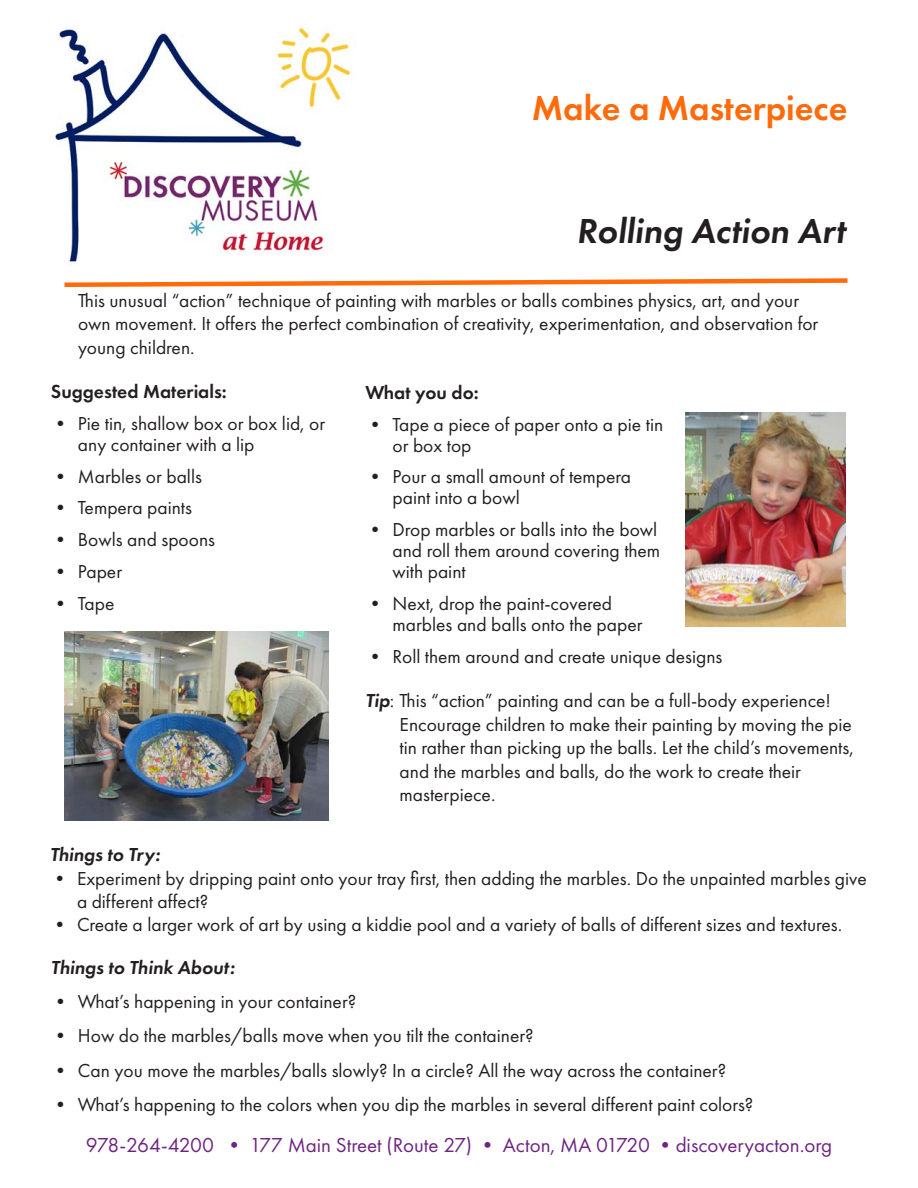
<style>
.page{position:relative;width:918px;height:1188px;background:#fff}
.page>*{position:absolute;margin:0;border:0;box-sizing:border-box;transform-origin:0 0}
.t1{font:600 36px "Futura PT";color:#ff6a0a}
.t2{font:italic 600 36px "Futura PT";color:#231f20}
.t3{font:21px "Futura PT";color:#6e2581}
.t4{font:19.5px/23.4px "Futura PT";color:#231f20}
.t5{font:italic 600 19.5px "Futura PT";color:#231f20}
.t6{font:600 19.5px "Futura PT";color:#231f20}
.s1{font-weight:600;font-style:italic}
</style>
<div class="page">
<img style="left:55px;top:25px;width:296px;height:240px">
<svg style="left:64px;top:278px;width:784px;height:9px"></svg>
<img style="left:64px;top:631px;width:265px;height:189px">
<img style="left:685px;top:413px;width:160px;height:213px">
<p class="t1" style="left:532px;top:86px;width:317px">Make a Masterpiece</p>
<p class="t2" style="left:577px;top:208px;width:271px">Rolling Action Art</p>
<p class="t4" style="left:78px;top:288px;width:742px">This unusual “action” technique of painting with marbles or balls combines physics, art, and your own movement. It offers the perfect combination of creativity, experimentation, and observation for young children.</p>
<p class="t6" style="left:51px;top:379px;width:177px">Suggested Materials:</p>
<p class="t4" style="left:78px;top:413px;width:249px;line-height:21px;text-indent:-27px">• Pie tin, shallow box or box lid, or any container with a lip</p>
<p class="t4" style="left:51px;top:464px;width:152px">• Marbles or balls</p>
<p class="t4" style="left:51px;top:496px;width:142px">• Tempera paints</p>
<p class="t4" style="left:51px;top:528px;width:166px">• Bowls and spoons</p>
<p class="t4" style="left:51px;top:560px;width:73px">• Paper</p>
<p class="t4" style="left:51px;top:591px;width:65px">• Tape</p>
<p class="t6" style="left:366px;top:380px;width:115px">What you do:</p>
<p class="t4" style="left:393px;top:414px;width:272px;line-height:21px;text-indent:-27px">• Tape a piece of paper onto a pie tin or box top</p>
<p class="t4" style="left:393px;top:466px;width:240px;line-height:21px;text-indent:-27px">• Pour a small amount of tempera paint into a bowl</p>
<p class="t4" style="left:393px;top:519px;width:269px;line-height:21px;text-indent:-27px">• Drop marbles or balls into the bowl and roll them around covering them with paint</p>
<p class="t4" style="left:393px;top:593px;width:252px;line-height:21px;text-indent:-27px">• Next, drop the paint-covered marbles and balls onto the paper</p>
<p class="t4" style="left:366px;top:645px;width:358px">• Roll them around and create unique designs</p>
<p class="t4" style="left:366px;top:689px;width:467px"><span class="s1">Tip</span>: This “action” painting and can be a full-body experience!</p>
<p class="t4" style="left:400px;top:713px;width:456px">Encourage children to make their painting by moving the pie tin rather than picking up the balls. Let the child’s movements, and the marbles and balls, do the work to create their masterpiece.</p>
<p class="t5" style="left:50px;top:842px;width:111px">Things to Try:</p>
<p class="t4" style="left:77px;top:866px;width:791px;text-indent:-27px">• Experiment by dripping paint onto your tray first, then adding the marbles. Do the unpainted marbles give a different affect?</p>
<p class="t4" style="left:50px;top:913px;width:794px">• Create a larger work of art by using a kiddie pool and a variety of balls of different sizes and textures.</p>
<p class="t5" style="left:51px;top:955px;width:185px">Things to Think About:</p>
<p class="t4" style="left:51px;top:990px;width:307px">• What’s happening in your container?</p>
<p class="t4" style="left:51px;top:1024px;width:484px">• How do the marbles/balls move when you tilt the container?</p>
<p class="t4" style="left:51px;top:1058px;width:677px">• Can you move the marbles/balls slowly? In a circle? All the way across the container?</p>
<p class="t4" style="left:51px;top:1092px;width:704px">• What’s happening to the colors when you dip the marbles in several different paint colors?</p>
<p class="t3" style="left:86px;top:1132px;width:748px">978-264-4200 • 177 Main Street (Route 27) • Acton, MA 01720 •discoveryacton.org</p>
</div>
